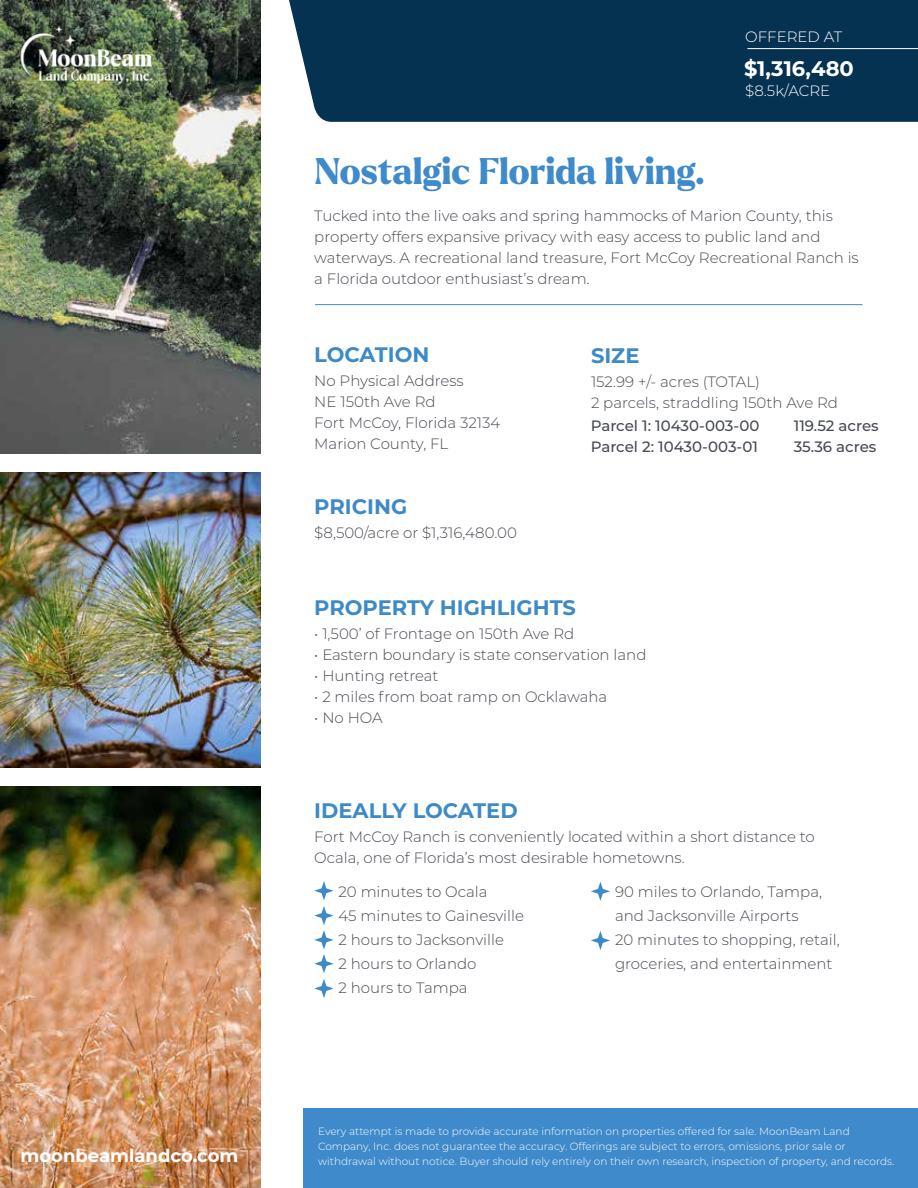
<style>
.page{position:relative;width:918px;height:1188px;background:#fff}
.page>*{position:absolute;margin:0;border:0;box-sizing:border-box;transform-origin:0 0}
.t1{font:800 36px "Larken";color:#3e8aca}
.t2{font:700 21px "Montserrat";color:#3d8ac9}
.t3{font:700 21px "Montserrat";color:#fff}
.t4{font:700 18px "Montserrat";color:#fff}
.t5{font:300 15px/21px "Montserrat";color:#474a54}
.t6{font:500 15px/21px "Montserrat";color:#474a54}
.t7{font:300 15px "Montserrat";color:#fff}
.t8{font:300 10.5px/15px "Montserrat";color:#fff}
</style>
<div class="page">
<div style="left:303px;top:1108px;width:615px;height:80px;background:#3e8aca"></div>
<div style="left:289px;top:0;width:629px;height:122px;background:#063252"></div>
<img style="left:0;top:0;width:260px;height:454px">
<img style="left:0;top:472px;width:260px;height:296px">
<img style="left:0;top:786px;width:260px;height:402px">
<hr style="left:315px;top:304px;width:548px;height:1px;background:#3d8ac9">
<hr style="left:747px;top:48px;width:171px;height:1px;background:#fff">
<img style="left:18px;top:24px;width:136px;height:75px">
<svg style="left:314px;top:881px;width:20px;height:19px"></svg>
<svg style="left:591px;top:882px;width:19px;height:19px"></svg>
<svg style="left:314px;top:906px;width:20px;height:67px"></svg>
<svg style="left:314px;top:979px;width:20px;height:19px"></svg>
<svg style="left:591px;top:931px;width:19px;height:19px"></svg>
<p class="t4" style="left:21px;top:1143px;width:219px">moonbeamlandco.com</p>
<p class="t7" style="left:745px;top:26px;width:99px">OFFERED AT</p>
<h2 class="t3" style="left:744px;top:54px;width:111px">$1,316,480</h2>
<p class="t7" style="left:745px;top:81px;width:87px">$8.5k/ACRE</p>
<h1 class="t1" style="left:314px;top:148px;width:392px">Nostalgic Florida living.</h1>
<p class="t5" style="left:314px;top:205px;width:546px">Tucked into the live oaks and spring hammocks of Marion County, this property offers expansive privacy with easy access to public land and waterways. A recreational land treasure, Fort McCoy Recreational Ranch is a Florida outdoor enthusiast’s dream.</p>
<h2 class="t2" style="left:314px;top:339px;width:117px">LOCATION</h2>
<p class="t5" style="left:314px;top:370px;width:188px">No Physical Address<br>NE 150th Ave Rd<br>Fort McCoy, Florida 32134<br>Marion County, FL</p>
<h2 class="t2" style="left:314px;top:491px;width:94px">PRICING</h2>
<p class="t5" style="left:314px;top:522px;width:204px">$8,500/acre or $1,316,480.00</p>
<h2 class="t2" style="left:591px;top:340px;width:50px">SIZE</h2>
<p class="t5" style="left:591px;top:371px;width:249px">152.99 +/- acres (TOTAL)<br>2 parcels, straddling 150th Ave Rd</p>
<p class="t6" style="left:591px;top:415px;width:170px">Parcel 1: 10430-003-00<br>Parcel 2: 10430-003-01</p>
<p class="t6" style="left:794px;top:415px;width:87px">119.52 acres<br>35.36 acres</p>
<h2 class="t2" style="left:314px;top:592px;width:263px">PROPERTY HIGHLIGHTS</h2>
<p class="t5" style="left:314px;top:622px;width:262px">• 1,500’ of Frontage on 150th Ave Rd</p>
<p class="t5" style="left:314px;top:643px;width:334px">• Eastern boundary is state conservation land</p>
<p class="t5" style="left:314px;top:664px;width:126px">• Hunting retreat</p>
<p class="t5" style="left:314px;top:685px;width:295px">• 2 miles from boat ramp on Ocklawaha</p>
<p class="t5" style="left:314px;top:706px;width:70px">• No HOA</p>
<h2 class="t2" style="left:314px;top:796px;width:205px">IDEALLY LOCATED</h2>
<p class="t5" style="left:314px;top:826px;width:502px">Fort McCoy Ranch is conveniently located within a short distance to<br>Ocala, one of Florida’s most desirable hometowns.</p>
<p class="t5" style="left:339px;top:879px;width:187px;line-height:24px">20 minutes to Ocala<br>45 minutes to Gainesville<br>2 hours to Jacksonville<br>2 hours to Orlando<br>2 hours to Tampa</p>
<p class="t5" style="left:615px;top:879px;width:226px;line-height:24px">90 miles to Orlando, Tampa, and Jacksonville Airports<br>20 minutes to shopping, retail, groceries, and entertainment</p>
<p class="t8" style="left:318px;top:1123px;width:578px">Every attempt is made to provide accurate information on properties offered for sale. MoonBeam Land<br>Company, Inc. does not guarantee the accuracy. Offerings are subject to errors, omissions, prior sale or withdrawal without notice. Buyer should rely entirely on their own research, inspection of property, and records.</p>
</div>
